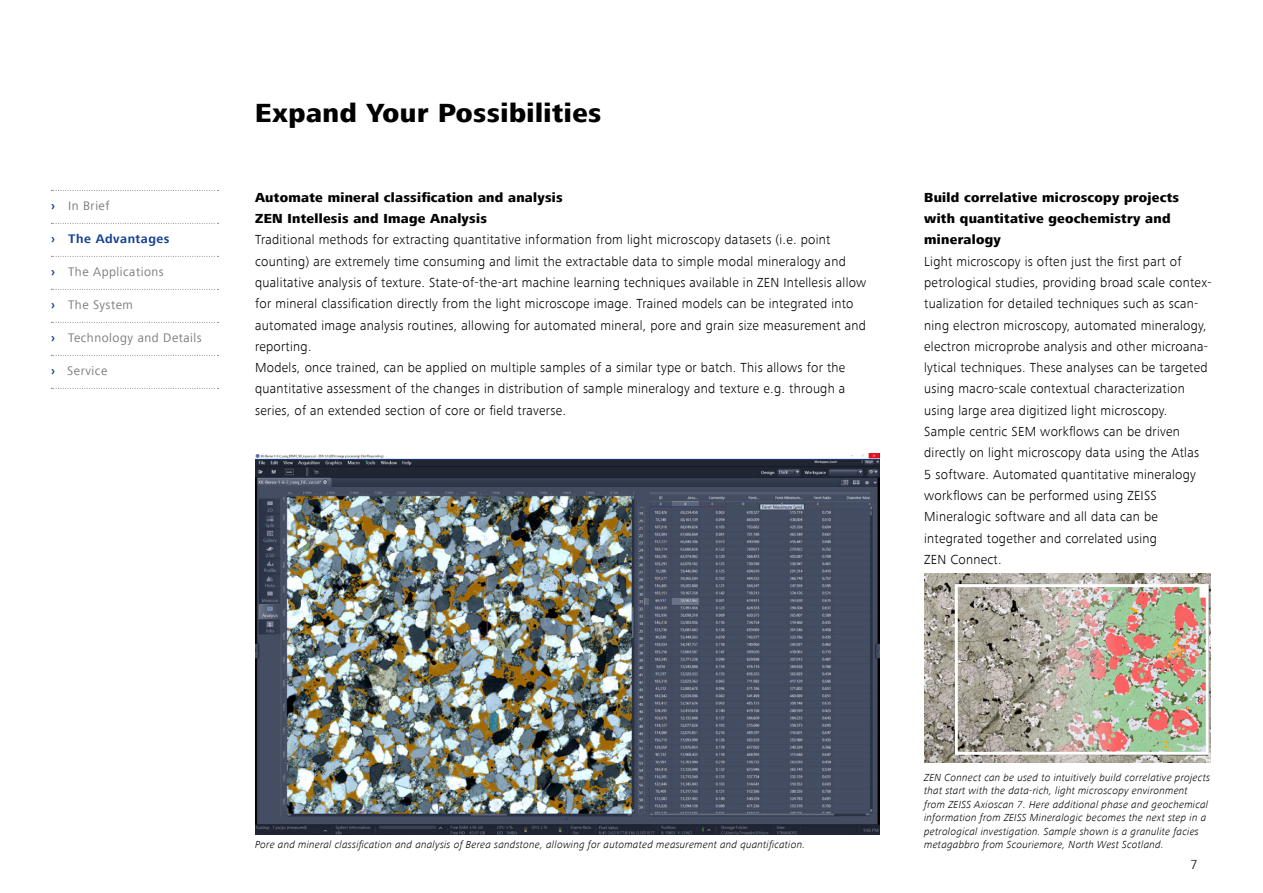
<style>
.page{position:relative;width:1263px;height:893px;background:#fff}
.page>*{position:absolute;margin:0;border:0;box-sizing:border-box;transform-origin:0 0}
.t1{font:800 27px "ZEISS Frutiger Next W1 G";letter-spacing:.02em;color:#000}
.t2{font:300 13.5px/21.3px "ZEISS Frutiger Next W1 G";letter-spacing:.02em;color:#000}
.t3{font:800 13.5px/21.3px "ZEISS Frutiger Next W1 G";letter-spacing:.02em;color:#000}
.t4{font:12.75px "ZEISS Frutiger Next W1 G";letter-spacing:.04em;color:#7c7b7b}
.t5{font:700 12.75px "ZEISS Frutiger Next W1 G";letter-spacing:.04em;color:#164194}
.t6{font:italic 300 10.5px/13.5px "ZEISS Frutiger Next W1 G";letter-spacing:.02em;color:#000}
.s1{font-weight:700;color:#164194}
</style>
<div class="page">
<img style="left:255px;top:454px;width:624px;height:380px">
<img style="left:924px;top:573px;width:287px;height:190px">
<div style="left:955px;top:584px;width:254px;height:171px;border:3px solid #fff"></div>
<svg style="left:51px;top:190px;width:168px;height:1px"></svg>
<svg style="left:51px;top:223px;width:168px;height:1px"></svg>
<svg style="left:51px;top:256px;width:168px;height:1px"></svg>
<svg style="left:51px;top:289px;width:168px;height:1px"></svg>
<svg style="left:51px;top:322px;width:168px;height:1px"></svg>
<svg style="left:51px;top:355px;width:168px;height:1px"></svg>
<svg style="left:51px;top:388px;width:168px;height:1px"></svg>
<p class="t4" style="left:51px;top:199px;width:60px"><span class="s1">›</span> In Brief</p>
<p class="t5" style="left:51px;top:232px;width:120px">› The Advantages</p>
<p class="t4" style="left:51px;top:265px;width:114px"><span class="s1">›</span> The Applications</p>
<p class="t4" style="left:51px;top:298px;width:83px"><span class="s1">›</span> The System</p>
<p class="t4" style="left:51px;top:331px;width:152px"><span class="s1">›</span> Technology and Details</p>
<p class="t4" style="left:51px;top:364px;width:58px"><span class="s1">›</span> Service</p>
<h1 class="t1" style="left:255px;top:97px;width:348px">Expand Your Possibilities</h1>
<p class="t3" style="left:255px;top:187px;width:309px">Automate mineral classification and analysis<br>ZEN Intellesis and Image Analysis</p>
<p class="t2" style="left:255px;top:229px;width:613px">Traditional methods for extracting quantitative information from light microscopy datasets (i.e. point counting) are extremely time consuming and limit the extractable data to simple modal mineralogy and qualitative analysis of texture. State-of-the-art machine learning techniques available in ZEN Intellesis allow for mineral classification directly from the light microscope image. Trained models can be integrated into automated image analysis routines, allowing for automated mineral, pore and grain size measurement and reporting.<br>Models, once trained, can be applied on multiple samples of a similar type or batch. This allows for the quantitative assessment of the changes in distribution of sample mineralogy and texture e.g. through a series, of an extended section of core or field traverse.</p>
<p class="t3" style="left:924px;top:187px;width:256px">Build correlative microscopy projects with quantitative geochemistry and mineralogy</p>
<p class="t2" style="left:924px;top:250px;width:289px">Light microscopy is often just the first part of petrological studies, providing broad scale contex&shy;tualization for detailed techniques such as scan&shy;ning electron microscopy, automated mineralogy, electron microprobe analysis and other microana&shy;lytical techniques. These analyses can be targeted using macro-scale contextual characterization using large area digitized light microscopy.<br>Sample centric SEM workflows can be driven directly on light microscopy data using the Atlas<br>5 software. Automated quantitative mineralogy workflows can be performed using ZEISS Mineralogic software and all data can be integrated together and correlated using<br>ZEN Connect.</p>
<p class="t6" style="left:255px;top:838px;width:551px">Pore and mineral classification and analysis of Berea sandstone, allowing for automated measurement and quantification.</p>
<p class="t6" style="left:924px;top:770px;width:287px">ZEN Connect can be used to intuitively build correlative projects that start with the data-rich, light microscopy environment from ZEISS Axioscan 7. Here additional phase and geochemical information from ZEISS Mineralogic becomes the next step in a petrological investigation. Sample shown is a granulite facies metagabbro from Scouriemore, North West Scotland.</p>
<p class="t2" style="left:1190px;top:853px;width:9px">7</p>
</div>
